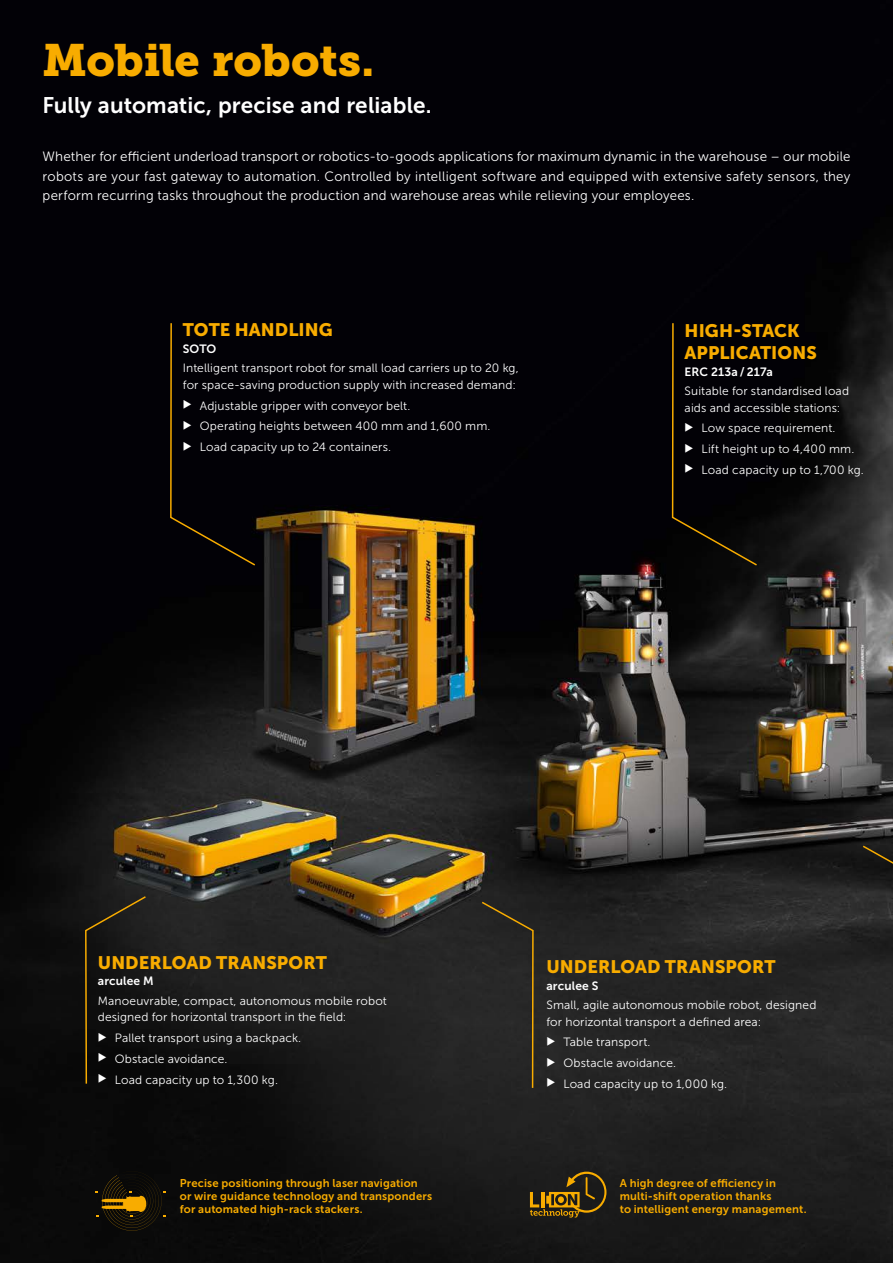
<style>
.page{position:relative;width:893px;height:1263px;background:#fff}
.page>*{position:absolute;margin:0;border:0;box-sizing:border-box;transform-origin:0 0}
.t1{font:45px "Museo JH Slab 900";letter-spacing:-.005em;color:#f8ac00}
.t2{font:22.5px "Museo JH Sans 700";letter-spacing:.005em;color:#fff}
.t3{font:18px/22.5px "Museo JH Sans 900";letter-spacing:.005em;color:#f8ac00}
.t4{font:13.5px/19.5px "Museo JH Sans 300";letter-spacing:.015em;color:#fff;text-align:justify}
.t5{font:12px/20.7px "Museo JH Sans 300";letter-spacing:.01em;color:#fff}
.t6{font:12px "Museo JH Sans 700";letter-spacing:.01em;color:#fff}
.t7{font:11.25px/12.8px "Museo JH Sans 700";letter-spacing:.015em;color:#f8ac00}
</style>
<div class="page">
<img style="left:0;top:0;width:893px;height:1263px">
<div style="left:480px;top:900px;width:54px;height:189px;background:#262626"></div>
<svg style="left:861px;top:844px;width:32px;height:245px;background:#262624"></svg>
<svg style="left:96px;top:1171px;width:51px;height:60px;background:#352707"></svg>
<svg style="left:530px;top:1171px;width:76px;height:46px;background:#503e14"></svg>
<div style="left:671px;top:322px;width:88px;height:245px;background:#020106"></div>
<div style="left:169px;top:322px;width:88px;height:245px;background:#020106"></div>
<svg style="left:84px;top:895px;width:63px;height:190px;background:#171511"></svg>
<svg style="left:547px;top:1036px;width:8px;height:9px"></svg>
<svg style="left:547px;top:1057px;width:8px;height:9px"></svg>
<svg style="left:547px;top:1078px;width:8px;height:9px"></svg>
<h1 class="t1" style="left:43px;top:34px;width:333px">Mobile robots.</h1>
<h2 class="t2" style="left:43px;top:93px;width:390px">Fully automatic, precise and reliable.</h2>
<p class="t4" style="left:43px;top:147px;width:809px">Whether for efficient underload transport or robotics-to-goods applications for maximum dynamic in the warehouse – our mobile robots are your fast gateway to automation. Controlled by intelligent software and equipped with extensive safety sensors, they perform recurring tasks throughout the production and warehouse areas while relieving your employees.</p>
<h3 class="t3" style="left:183px;top:319px;width:151px">TOTE HANDLING</h3>
<p class="t6" style="left:183px;top:342px;width:35px">SOTO</p>
<p class="t5" style="left:183px;top:360px;width:337px;line-height:16.5px">Intelligent transport robot for small load carriers up to 20 kg, for space-saving production supply with increased demand:</p>
<p class="t5" style="left:200px;top:395px;width:292px">Adjustable gripper with conveyor belt.<br>Operating heights between 400 mm and 1,600 mm.<br>Load capacity up to 24 containers.</p>
<h3 class="t3" style="left:685px;top:319px;width:134px">HIGH-STACK<br>APPLICATIONS</h3>
<p class="t6" style="left:685px;top:365px;width:90px">ERC 213a / 217a</p>
<p class="t5" style="left:685px;top:383px;width:166px;line-height:16.5px">Suitable for standardised load aids and accessible stations:</p>
<p class="t5" style="left:702px;top:418px;width:164px">Low space requirement.<br>Lift height up to 4,400 mm.<br>Load capacity up to 1,700 kg.</p>
<h3 class="t3" style="left:98px;top:951px;width:231px">UNDERLOAD TRANSPORT</h3>
<p class="t6" style="left:98px;top:974px;width:57px">arculee M</p>
<p class="t5" style="left:98px;top:992px;width:291px;line-height:16.5px">Manoeuvrable, compact, autonomous mobile robot designed for horizontal transport in the field:</p>
<p class="t5" style="left:115px;top:1028px;width:188px">Pallet transport using a backpack.<br>Obstacle avoidance.<br>Load capacity up to 1,300 kg.</p>
<h3 class="t3" style="left:546px;top:955px;width:231px">UNDERLOAD TRANSPORT</h3>
<p class="t6" style="left:546px;top:979px;width:53px">arculee S</p>
<p class="t5" style="left:546px;top:997px;width:272px;line-height:16.5px">Small, agile autonomous mobile robot, designed for horizontal transport a defined area:</p>
<p class="t5" style="left:563px;top:1032px;width:165px">Table transport.<br>Obstacle avoidance.<br>Load capacity up to 1,000 kg.</p>
<p class="t7" style="left:180px;top:1177px;width:254px">Precise positioning through laser navigation or wire guidance technology and transponders for automated high-rack stackers.</p>
<p class="t7" style="left:620px;top:1177px;width:188px">A high degree of efficiency in multi-shift operation thanks<br>to intelligent energy management.</p>
</div>
